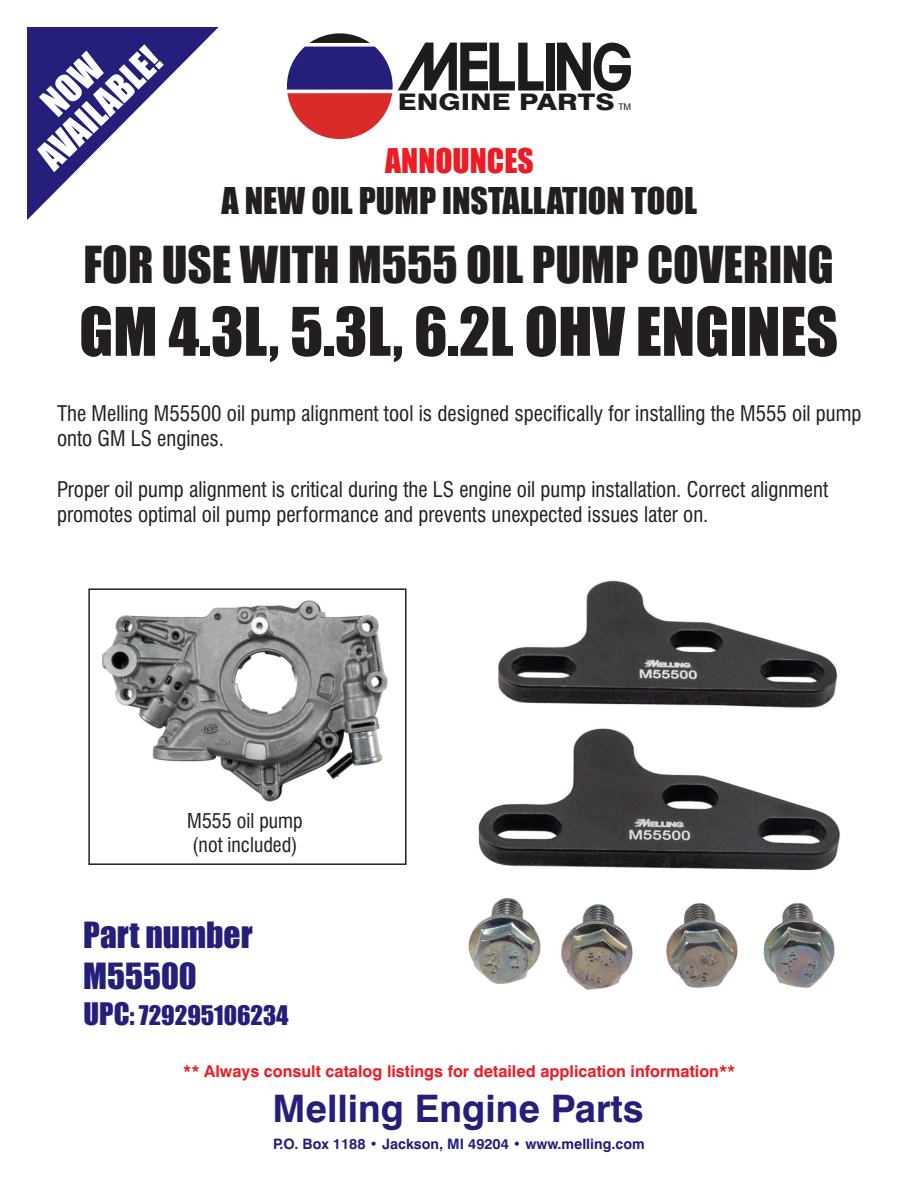
<style>
.page{position:relative;width:918px;height:1188px;background:#fff}
.page>*{position:absolute;margin:0;border:0;box-sizing:border-box;transform-origin:0 0}
.t1{font:61.8px "Impact";color:#231f20}
.t2{font:47.1px "Impact";color:#231f20}
.t3{font:700 37.95px "Swiss 721 BT";color:#251e7a}
.t4{font:35.7px/36px "Impact";color:#fff;text-align:center}
.t5{font:34.2px "Impact";color:#231f20}
.t6{font:33.45px/40.8px "Impact";color:#251e7a}
.t7{font:31.5px "Impact";color:#ed1c24}
.t8{font:24.9px "Impact";color:#251e7a}
.t9{font:800 22.8px "Swiss 721 BT";color:#1e1c1b;scale:1.24 1}
.t10{font:condensed 21px/25.2px "Swiss 721 BT";color:#231f20}
.t11{font:condensed 19.95px/24px "Swiss 721 BT";color:#231f20}
.t12{font:700 16.35px "Swiss 721 BT";color:#ed1c24}
.t13{font:700 14.4px "Swiss 721 BT";color:#251e7a}
.t14{font:condensed 8.7px "Swiss 721 BT";color:#1e1c1b;scale:1.21 1}
.s1{font-size:28.65px}
</style>
<div class="page">
<svg style="left:27px;top:27px;width:192px;height:193px"></svg>
<svg style="left:557px;top:43px;width:74px;height:49px"></svg>
<div style="left:546px;top:43px;width:8px;height:48px;background:#1e1c1b"></div>
<svg style="left:287px;top:33px;width:257px;height:106px"></svg>
<img style="left:468px;top:580px;width:372px;height:410px">
<img style="left:102px;top:600px;width:286px;height:202px">
<div style="left:88px;top:588px;width:319px;height:277px;border:2px solid #231f20"></div>
<h3 class="t4" style="left:8px;top:124px;width:156px;rotate:-44deg">NOW<br>AVAILABLE!</h3>
<p class="t9" style="left:398px;top:93px;width:176px">ENGINE PARTS</p>
<p class="t14" style="left:618px;top:104px;width:12px">TM</p>
<h3 class="t7" style="left:385px;top:148px;width:150px">ANNOUNCES</h3>
<h3 class="t5" style="left:221px;top:187px;width:477px">A NEW OIL PUMP INSTALLATION TOOL</h3>
<h2 class="t2" style="left:84px;top:246px;width:752px">FOR USE WITH M555 OIL PUMP COVERING</h2>
<h1 class="t1" style="left:79px;top:307px;width:761px">GM 4.3L, 5.3L, 6.2L OHV ENGINES</h1>
<p class="t10" style="left:57px;top:403px;width:806px">The Melling M55500 oil pump alignment tool is designed specifically for installing the M555 oil pump onto GM LS engines.</p>
<p class="t10" style="left:57px;top:479px;width:773px">Proper oil pump alignment is critical during the LS engine oil pump installation. Correct alignment promotes optimal oil pump performance and prevents unexpected issues later on.</p>
<p class="t11" style="left:187px;top:810px;width:117px">M555 oil pump (not included)</p>
<h3 class="t6" style="left:83px;top:916px;width:171px">Part number<br>M55500</h3>
<p class="t8" style="left:84px;top:1006px;width:207px"><span class="s1">UPC</span>: 729295106234</p>
<p class="t12" style="left:183px;top:1064px;width:554px">** Always consult catalog listings for detailed application information**</p>
<h3 class="t3" style="left:272px;top:1094px;width:373px">Melling Engine Parts</h3>
<p class="t13" style="left:273px;top:1139px;width:373px">P.O. Box 1188 • Jackson, MI 49204 • www.melling.com</p>
</div>
